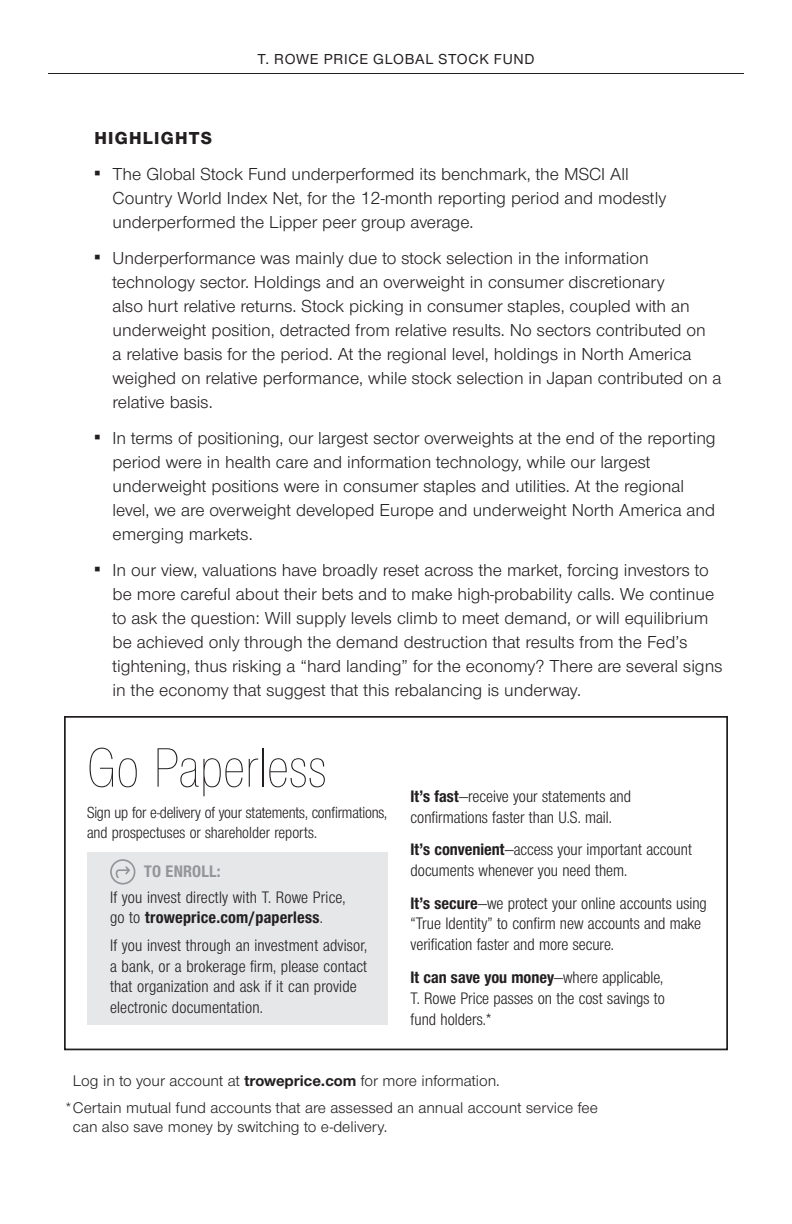
<style>
.page{position:relative;width:792px;height:1224px;background:#fff}
.page>*{position:absolute;margin:0;border:0;box-sizing:border-box;transform-origin:0 0}
.t1{font:200 57.6px "Nimbus Sans Novus Cond";color:#231f20}
.t2{font:18px/24px "Nimbus Sans Novus";color:#231f20}
.SectionHeader{font:800 18px "Nimbus Sans Novus";letter-spacing:.065em;color:#231f20}
.t3{font:17.2px/21px "Nimbus Sans Novus Cond";letter-spacing:.005em;color:#231f20}
.t4{font:700 17.2px "Nimbus Sans Novus Cond";letter-spacing:.01em;color:#939598}
.t5{font:16.8px/20px "Nimbus Sans Novus Cond";letter-spacing:-.005em;color:#231f20}
.FootnoteText{font:16px/19.2px "Nimbus Sans Novus";color:#231f20}
.t6{font:500 15px "Nimbus Sans Novus";letter-spacing:.05em;color:#231f20}
.s1{font-weight:700}
</style>
<div class="page">
<hr style="left:48px;top:73px;width:696px;height:1px;background:#231f20">
<div style="left:64px;top:716px;width:664px;height:334px;border:2px solid #231f20"></div>
<div style="left:87px;top:852px;width:300px;height:173px;background:#e6e7e9"></div>
<svg style="left:110px;top:859px;width:25px;height:26px"></svg>
<p class="t6" style="left:257px;top:49px;width:279px">T. ROWE PRICE GLOBAL STOCK FUND</p>
<p class="SectionHeader" style="left:95px;top:125px;width:119px">HIGHLIGHTS</p>
<p class="t2" style="left:113px;top:161px;width:555px;text-indent:-18px">■ The Global Stock Fund underperformed its benchmark, the MSCI All<br>Country World Index Net, for the 12-month reporting period and modestly underperformed the Lipper peer group average.</p>
<p class="t2" style="left:113px;top:245px;width:611px;text-indent:-18px">■ Underperformance was mainly due to stock selection in the information technology sector. Holdings and an overweight in consumer discretionary<br>also hurt relative returns. Stock picking in consumer staples, coupled with an underweight position, detracted from relative results. No sectors contributed on<br>a relative basis for the period. At the regional level, holdings in North America weighed on relative performance, while stock selection in Japan contributed on a relative basis.</p>
<p class="t2" style="left:113px;top:425px;width:605px;text-indent:-18px">■ In terms of positioning, our largest sector overweights at the end of the reporting period were in health care and information technology, while our largest underweight positions were in consumer staples and utilities. At the regional level, we are overweight developed Europe and underweight North America and emerging markets.</p>
<p class="t2" style="left:113px;top:557px;width:611px;text-indent:-18px">■ In our view, valuations have broadly reset across the market, forcing investors to be more careful about their bets and to make high-probability calls. We continue to ask the question: Will supply levels climb to meet demand, or will equilibrium be achieved only through the demand destruction that results from the Fed’s tightening, thus risking a “hard landing” for the economy? There are several signs in the economy that suggest that this rebalancing is underway.</p>
<h1 class="t1" style="left:87px;top:729px;width:241px">Go Paperless</h1>
<p class="t5" style="left:87px;top:802px;width:302px">Sign up for e-delivery of your statements, confirmations, and prospectuses or shareholder reports.</p>
<p class="t4" style="left:144px;top:860px;width:78px">TO ENROLL:</p>
<p class="t3" style="left:110px;top:886px;width:237px">If you invest directly with T. Rowe Price, go to <span class="s1">troweprice.com/paperless</span>.</p>
<p class="t3" style="left:110px;top:934px;width:259px">If you invest through an investment advisor, a bank, or a brokerage firm, please contact that organization and ask if it can provide electronic documentation.</p>
<p class="t3" style="left:411px;top:785px;width:222px"><span class="s1">It’s fast</span>—receive your statements and confirmations faster than U.S. mail.</p>
<p class="t3" style="left:411px;top:838px;width:283px"><span class="s1">It’s convenient</span>—access your important account documents whenever you need them.</p>
<p class="t3" style="left:411px;top:891px;width:298px"><span class="s1">It’s secure</span>—we protect your online accounts using “True Identity” to confirm new accounts and make verification faster and more secure.</p>
<p class="t3" style="left:411px;top:966px;width:256px;text-align:justify"><span class="s1">It can save you money</span>—where applicable, T. Rowe Price passes on the cost savings to fund holders.*</p>
<p class="FootnoteText" style="left:73px;top:1070px;width:428px">Log in to your account at <span class="s1">troweprice.com</span> for more information.</p>
<p class="FootnoteText" style="left:73px;top:1097px;width:526px;text-indent:-9px">*Certain mutual fund accounts that are assessed an annual account service fee can also save money by switching to e-delivery.</p>
</div>
